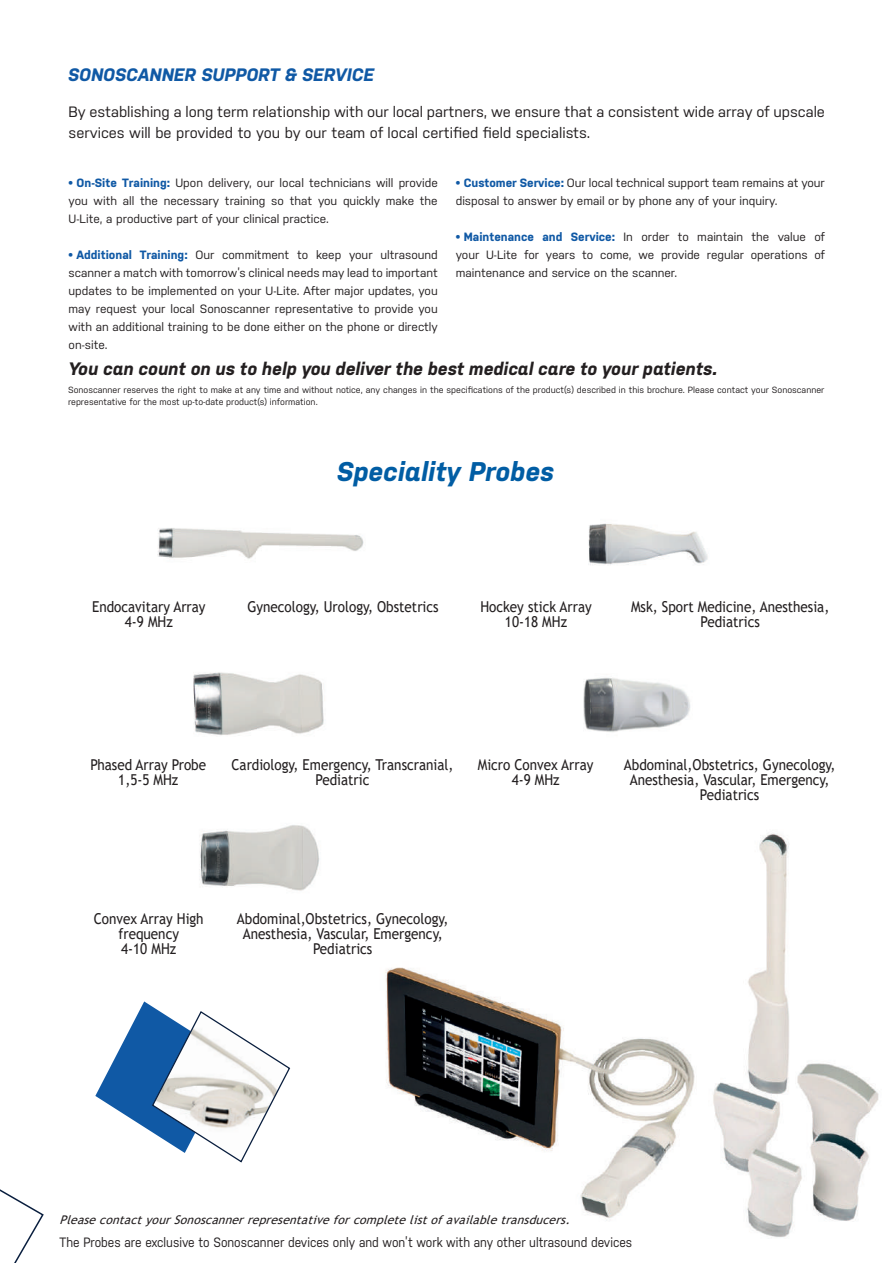
<style>
.page{position:relative;width:893px;height:1263px;background:#fff}
.page>*{position:absolute;margin:0;border:0;box-sizing:border-box;transform-origin:0 0}
.t1{font:italic 700 27px "Nudista";color:#015da4}
.t2{font:italic 700 18px "Nudista";color:#231f20}
.t3{font:italic 700 18px "Nudista";color:#1059a5}
.t4{font:15px/15px "Trebuchet MS";color:#231f20;text-align:center;scale:.9 1}
.t5{font:15px/21px "Nudista";color:#231f20}
.t6{font:13.5px "Nudista";color:#231f20;scale:.9 1}
.t7{font:12px/18px "Nudista";color:#231f20;text-align:justify}
.t8{font:italic 12px "Trebuchet MS";color:#231f20}
.t9{font:9px/12px "Nudista";color:#231f20}
.s1{font-weight:700;color:#1059a5}
</style>
<div class="page">
<img style="left:385px;top:833px;width:494px;height:405px">
<svg style="left:0;top:1189px;width:44px;height:74px"></svg>
<img style="left:193px;top:672px;width:131px;height:63px">
<img style="left:157px;top:528px;width:207px;height:31px">
<svg style="left:95px;top:1001px;width:196px;height:162px"></svg>
<img style="left:200px;top:825px;width:119px;height:66px">
<img style="left:588px;top:523px;width:120px;height:42px">
<img style="left:583px;top:678px;width:107px;height:54px">
<h2 class="t3" style="left:68px;top:65px;width:307px">SONOSCANNER SUPPORT &amp; SERVICE</h2>
<p class="t5" style="left:69px;top:102px;width:758px">By establishing a long term relationship with our local partners, we ensure that a consistent wide array of upscale services will be provided to you by our team of local certified field specialists.</p>
<p class="t7" style="left:69px;top:173px;width:371px"><span class="s1">• On-Site Training:</span> Upon delivery, our local technicians will provide you with all the necessary training so that you quickly make the U-Lite, a productive part of your clinical practice.</p>
<p class="t7" style="left:69px;top:245px;width:371px"><span class="s1">• Additional Training:</span> Our commitment to keep your ultrasound scanner a match with tomorrow’s clinical needs may lead to important updates to be implemented on your U-Lite. After major updates, you may request your local Sonoscanner representative to provide you with an additional training to be done either on the phone or directly on-site.</p>
<p class="t7" style="left:456px;top:173px;width:371px"><span class="s1">• Customer Service:</span> Our local technical support team remains at your disposal to answer by email or by phone any of your inquiry.</p>
<p class="t7" style="left:456px;top:227px;width:371px"><span class="s1">• Maintenance and Service:</span> In order to maintain the value of your U-Lite for years to come, we provide regular operations of maintenance and service on the scanner.</p>
<h2 class="t2" style="left:69px;top:358px;width:651px">You can count on us to help you deliver the best medical care to your patients.</h2>
<p class="t9" style="left:68px;top:384px;width:758px">Sonoscanner reserves the right to make at any time and without notice, any changes in the specifications of the product(s) described in this brochure. Please contact your Sonoscanner representative for the most up-to-date product(s) information.</p>
<h1 class="t1" style="left:337px;top:456px;width:219px">Speciality Probes</h1>
<p class="t4" style="left:92px;top:599px;width:128px">Endocavitary Array<br>4-9 MHz</p>
<p class="t4" style="left:247px;top:599px;width:214px">Gynecology, Urology, Obstetrics</p>
<p class="t4" style="left:480px;top:599px;width:125px">Hockey stick Array<br>10-18 MHz</p>
<p class="t4" style="left:631px;top:599px;width:222px">Msk, Sport Medicine, Anesthesia,<br>Pediatrics</p>
<p class="t4" style="left:91px;top:757px;width:130px">Phased Array Probe<br>1,5-5 MHz</p>
<p class="t4" style="left:231px;top:757px;width:248px">Cardiology, Emergency, Transcranial,<br>Pediatric</p>
<p class="t4" style="left:478px;top:757px;width:130px">Micro Convex Array<br>4-9 MHz</p>
<p class="t4" style="left:624px;top:757px;width:237px">Abdominal,Obstetrics, Gynecology,<br>Anesthesia, Vascular, Emergency,<br>Pediatrics</p>
<p class="t4" style="left:94px;top:911px;width:124px">Convex Array High frequency<br>4-10 MHz</p>
<p class="t4" style="left:237px;top:911px;width:237px">Abdominal,Obstetrics, Gynecology,<br>Anesthesia, Vascular, Emergency,<br>Pediatrics</p>
<p class="t8" style="left:60px;top:1212px;width:516px">PleasecontactyourSonoscannerrepresentativeforcompletelistofavailabletransducers.</p>
<p class="t6" style="left:60px;top:1234px;width:638px">The Probes are exclusive to Sonoscanner devices only and won’t work with any other ultrasound devices</p>
</div>
